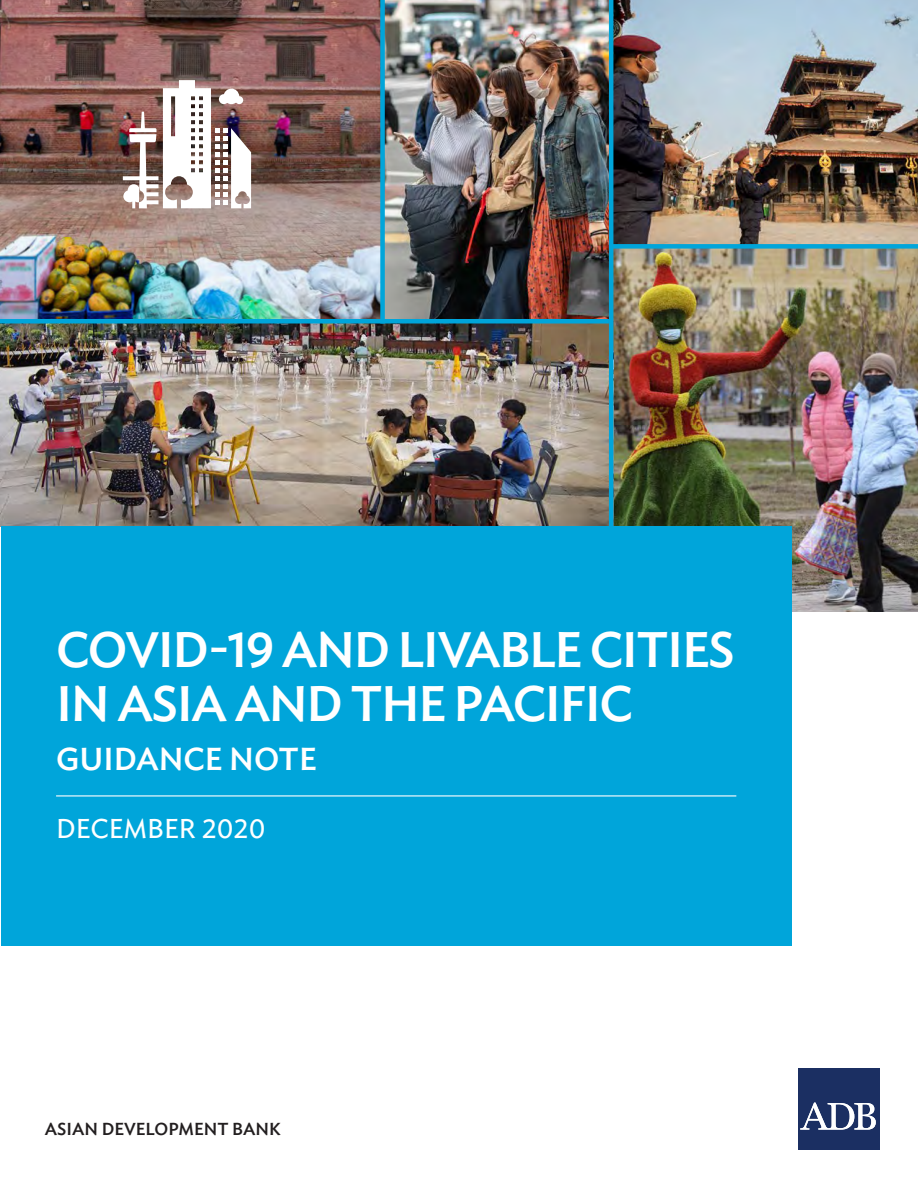
<style>
.page{position:relative;width:918px;height:1188px;background:#fff}
.page>*{position:absolute;margin:0;border:0;box-sizing:border-box;transform-origin:0 0}
.t1{font:500 49.5px "Ideal Sans";letter-spacing:-.03em;color:#fff}
.t2{font:500 31.5px "Ideal Sans";color:#fff}
.t3{font:27px "Ideal Sans";color:#fff}
.t4{font:500 17.25px "Ideal Sans";color:#231f20}
</style>
<div class="page">
<div style="left:798px;top:1069px;width:82px;height:81px;background:#1b2f62"></div>
<svg style="left:800px;top:1103px;width:76px;height:27px"></svg>
<img style="left:613px;top:0;width:305px;height:612px">
<img style="left:0;top:324px;width:609px;height:202px">
<img style="left:385px;top:0;width:224px;height:319px">
<img style="left:0;top:0;width:380px;height:319px">
<div style="left:0;top:319px;width:609px;height:5px;background:#00a5da"></div>
<div style="left:611px;top:244px;width:307px;height:5px;background:#00a5da"></div>
<hr style="left:609px;top:0;width:4px;height:529px;background:#00a5da">
<div style="left:380px;top:0;width:5px;height:324px;background:#00a5da"></div>
<div style="left:1px;top:527px;width:790px;height:419px;background:#00a5da"></div>
<hr style="left:56px;top:795px;width:680px;height:1px;background:#fff">
<img style="left:123px;top:80px;width:128px;height:128px">
<p class="t1" style="left:56px;top:611px;width:680px">COVID-19 AND LIVABLE CITIES</p>
<p class="t1" style="left:56px;top:665px;width:579px">IN ASIA AND THE PACIFIC</p>
<p class="t2" style="left:56px;top:735px;width:262px">GUIDANCE NOTE</p>
<p class="t3" style="left:56px;top:809px;width:211px">DECEMBER 2020</p>
<p class="t4" style="left:45px;top:1115px;width:238px">ASIAN DEVELOPMENT BANK</p>
</div>
